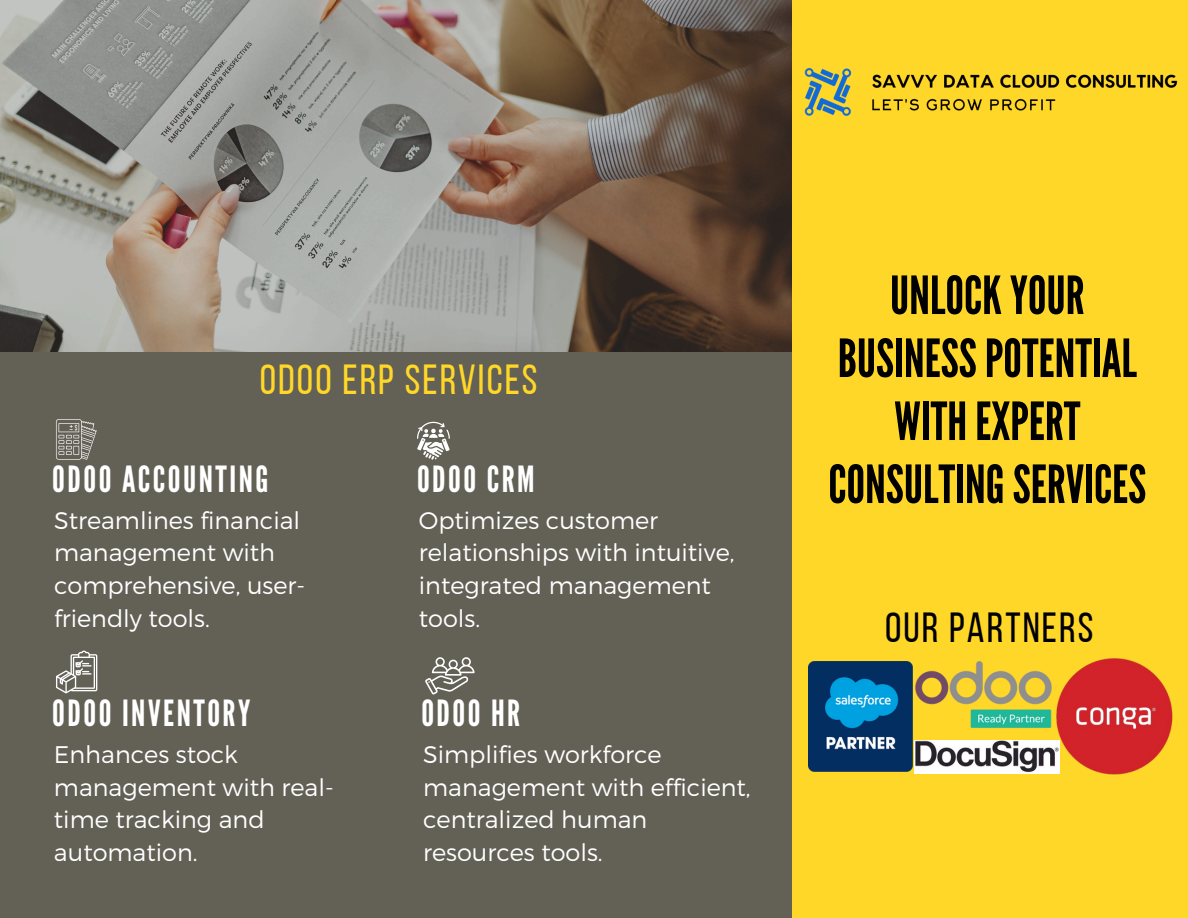
<style>
.page{position:relative;width:1188px;height:918px;background:#636056}
.page>*{position:absolute;margin:0;border:0;box-sizing:border-box;transform-origin:0 0}
.t1{font:52.5px/63px "League Gothic";color:#000;text-align:center}
.t2{font:42px "Bebas Neue";letter-spacing:.05em;color:#ffd728}
.t3{font:42px "Bebas Neue";letter-spacing:.05em;color:#000}
.t4{font:36px "League Gothic";letter-spacing:.07em;color:#fff}
.t5{font:300 24px/32.7px "Montserrat";color:#fff}
</style>
<div class="page">
<img style="left:0;top:0;width:792px;height:352px">
<div style="left:792px;top:0;width:396px;height:918px;background:#ffd728"></div>
<img style="left:804px;top:67px;width:374px;height:49px">
<img style="left:809px;top:661px;width:103px;height:110px">
<img style="left:1054px;top:658px;width:119px;height:117px">
<img style="left:914px;top:740px;width:145px;height:33px">
<img style="left:912px;top:658px;width:145px;height:82px">
<svg style="left:56px;top:419px;width:40px;height:40px"></svg>
<svg style="left:417px;top:422px;width:33px;height:37px"></svg>
<svg style="left:56px;top:650px;width:41px;height:44px"></svg>
<svg style="left:425px;top:657px;width:50px;height:37px"></svg>
<p class="t2" style="left:260px;top:363px;width:279px">ODOO ERP SERVICES</p>
<h1 class="t4" style="left:52px;top:458px;width:218px">ODOO ACCOUNTING</h1>
<h2 class="t5" style="left:54px;top:503px;width:253px">Streamlines financial management with comprehensive, user&shy;friendly tools.</h2>
<p class="t4" style="left:52px;top:692px;width:200px">ODOO INVENTORY</p>
<p class="t5" style="left:54px;top:737px;width:281px">Enhances stock management with real&shy;time tracking and automation.</p>
<p class="t4" style="left:417px;top:458px;width:119px">ODOO CRM</p>
<p class="t5" style="left:419px;top:503px;width:317px">Optimizes customer relationships with intuitive, integrated management tools.</p>
<p class="t4" style="left:421px;top:692px;width:100px">ODOO HR</p>
<p class="t5" style="left:423px;top:737px;width:329px">Simplifies workforce management with efficient, centralized human resources tools.</p>
<p class="t1" style="left:828px;top:265px;width:319px">UNLOCKYOUR<br>BUSINESSPOTENTIAL<br>WITHEXPERT<br>CONSULTINGSERVICES</p>
<h2 class="t3" style="left:885px;top:610px;width:210px">OUR PARTNERS</h2>
</div>
